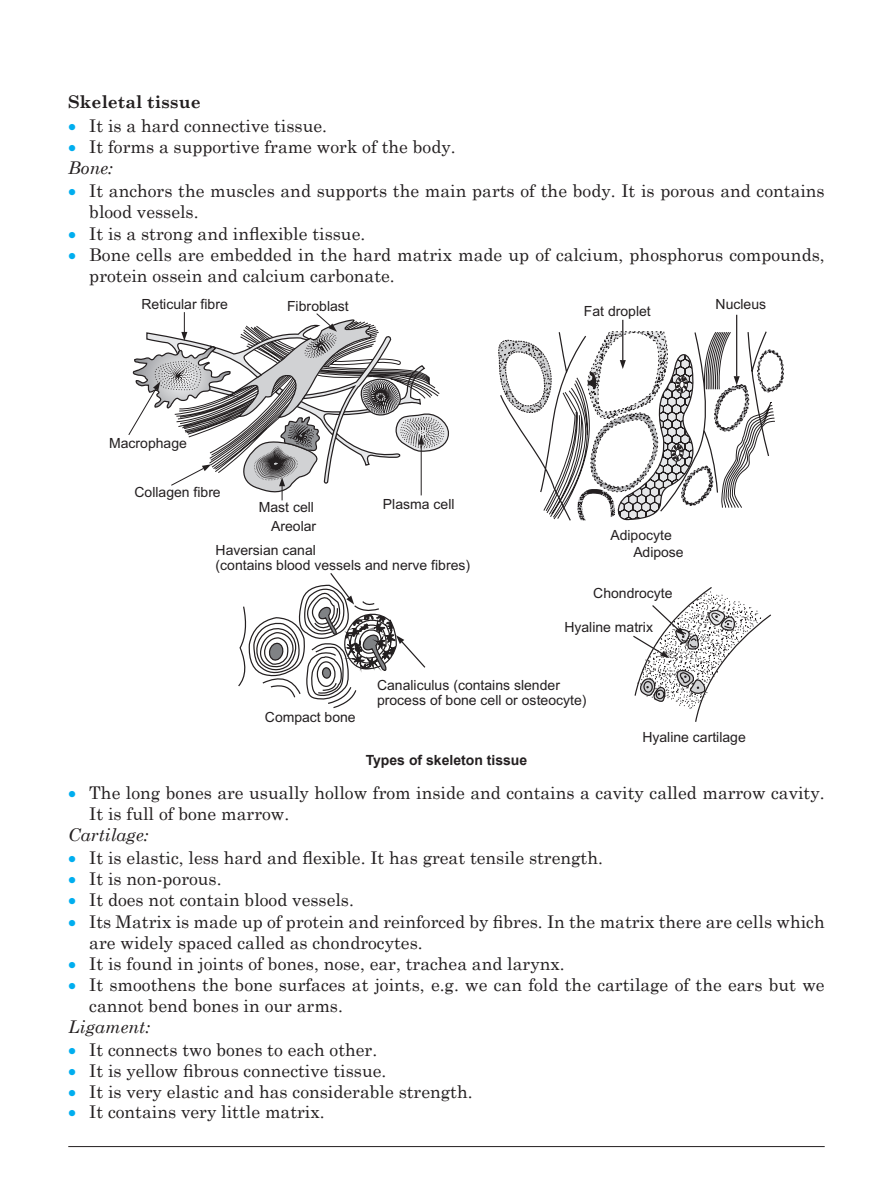
<style>
.page{position:relative;width:893px;height:1203px;background:#fff}
.page>*{position:absolute;margin:0;border:0;box-sizing:border-box;transform-origin:0 0}
.t1{font:17.5px/21.7px "Century Schoolbook";color:#231f20}
.t2{font:italic 17.5px "Century Schoolbook";color:#231f20}
.t3{font:14px/15.6px "Arial";color:#231f20}
.t4{font:700 14px "Arial";color:#231f20}
.s1{font-weight:700}
.s2{color:#00aeef}
.s3{font-style:italic}
</style>
<div class="page">
<hr style="left:68px;top:1145px;width:756px;height:1px;background:#231f20">
<svg style="left:128px;top:312px;width:321px;height:188px"></svg>
<hr style="left:736px;top:315px;width:1px;height:61px;background:#231f20">
<svg style="left:498px;top:318px;width:286px;height:203px"></svg>
<svg style="left:238px;top:573px;width:188px;height:136px"></svg>
<svg style="left:633px;top:587px;width:138px;height:135px"></svg>
<p class="t1" style="left:68px;top:87px;width:260px;line-height:24.7px"><span class="s1">Skeletal tissue<br></span><span class="s2">∑</span> It is a hard connective tissue.</p>
<p class="t1" style="left:68px;top:135px;width:389px;line-height:21px"><span class="s2">∑</span> It forms a supportive frame work of the body.<br><span class="s3">Bone:</span></p>
<p class="t1" style="left:68px;top:178px;width:758px"><span class="s2">∑</span> It anchors the muscles and supports the main parts of the body. It is porous and contains</p>
<p class="t1" style="left:89px;top:200px;width:111px">blood vessels.</p>
<p class="t1" style="left:68px;top:221px;width:298px"><span class="s2">∑</span> It is a strong and inflexible tissue.</p>
<p class="t1" style="left:68px;top:242px;width:758px"><span class="s2">∑</span> Bone cells are embedded in the hard matrix made up of calcium, phosphorus compounds,</p>
<p class="t1" style="left:89px;top:263px;width:307px">protein ossein and calcium carbonate.</p>
<p class="t3" style="left:141px;top:298px;width:88px">Reticular fibre</p>
<p class="t3" style="left:287px;top:300px;width:63px">Fibroblast</p>
<p class="t3" style="left:584px;top:305px;width:68px">Fat droplet</p>
<p class="t3" style="left:715px;top:297px;width:52px">Nucleus</p>
<p class="t3" style="left:109px;top:436px;width:79px">Macrophage</p>
<p class="t3" style="left:134px;top:485px;width:88px">Collagen fibre</p>
<p class="t3" style="left:259px;top:500px;width:57px">Mast cell</p>
<p class="t3" style="left:383px;top:498px;width:73px">Plasma cell</p>
<p class="t3" style="left:271px;top:519px;width:46px">Areolar</p>
<p class="t3" style="left:215px;top:543px;width:256px">Haversian canal<br>(contains blood vessels and nerve fibres)</p>
<p class="t3" style="left:610px;top:528px;width:63px">Adipocyte</p>
<p class="t3" style="left:633px;top:546px;width:52px">Adipose</p>
<p class="t3" style="left:593px;top:586px;width:81px">Chondrocyte</p>
<p class="t3" style="left:564px;top:620px;width:90px">Hyaline matrix</p>
<p class="t3" style="left:265px;top:710px;width:92px">Compact bone</p>
<p class="t3" style="left:377px;top:678px;width:211px">Canaliculus (contains slender process of bone cell or osteocyte)</p>
<p class="t3" style="left:642px;top:730px;width:105px">Hyaline cartilage</p>
<p class="t4" style="left:365px;top:750px;width:163px">Types of skeleton tissue</p>
<p class="t1" style="left:89px;top:780px;width:737px;line-height:21.2px;text-indent:-21px"><span class="s2">∑</span> The long bones are usually hollow from inside and contains a cavity called marrow cavity.<br>It is full of bone marrow.</p>
<p class="t2" style="left:68px;top:821px;width:82px">Cartilage:</p>
<p class="t1" style="left:68px;top:845px;width:536px"><span class="s2">∑</span> It is elastic, less hard and flexible. It has great tensile strength.</p>
<p class="t1" style="left:68px;top:866px;width:155px"><span class="s2">∑</span> It is non-porous.</p>
<p class="t1" style="left:68px;top:887px;width:287px"><span class="s2">∑</span> It does not contain blood vessels.</p>
<p class="t1" style="left:68px;top:908px;width:758px"><span class="s2">∑</span> Its Matrix is made up of protein and reinforced by fibres. In the matrix there are cells which</p>
<p class="t1" style="left:89px;top:930px;width:335px">are widely spaced called as chondrocytes.</p>
<p class="t1" style="left:68px;top:951px;width:498px"><span class="s2">∑</span> It is found in joints of bones, nose, ear, trachea and larynx.</p>
<p class="t1" style="left:68px;top:972px;width:758px"><span class="s2">∑</span> It smoothens the bone surfaces at joints, e.g. we can fold the cartilage of the ears but we</p>
<p class="t1" style="left:89px;top:993px;width:255px">cannot bend bones in our arms.</p>
<p class="t1" style="left:68px;top:1014px;width:406px"><span class="s3">Ligament:<br></span><span class="s2">∑</span> It connects two bones to each other.<br><span class="s2">∑</span> It is yellow fibrous connective tissue.<br><span class="s2">∑</span> It is very elastic and has considerable strength.</p>
<p class="t1" style="left:68px;top:1099px;width:258px"><span class="s2">∑</span> It contains very little matrix.</p>
</div>
